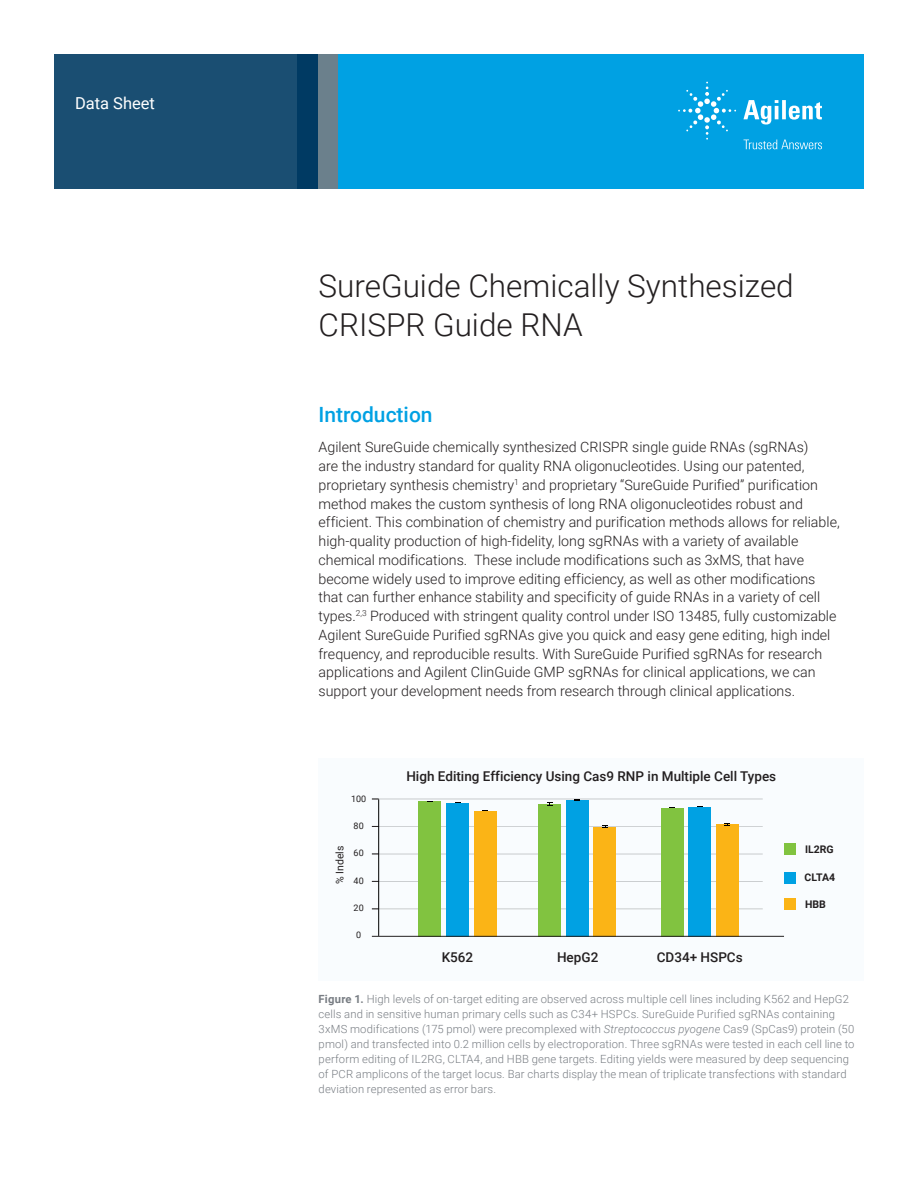
<style>
.page{position:relative;width:918px;height:1188px;background:#fff}
.page>*{position:absolute;margin:0;border:0;box-sizing:border-box;transform-origin:0 0}
.t1{font:300 31.5px/39px "Roboto";color:#231f20}
.t2{font:500 21px "Roboto";color:#00a1e3}
.t3{font:16.5px "Roboto";color:#fff}
.t4{font:300 14.25px/18.8px "Roboto";color:#231f20}
.t5{font:500 13.5px "Roboto";color:#231f20}
.t6{font:300 11.25px/15px "Roboto";letter-spacing:.015em;color:#787d83}
.t7{font:700 10.5px "Roboto";color:#231f20}
.t8{font:10.5px "Roboto";color:#231f20}
.t9{font:9px "Roboto";color:#231f20}
.s1{font-weight:700}
.s2{font-style:italic}
</style>
<div class="page">
<div style="left:297px;top:54px;width:567px;height:135px;background:#00a1e3"></div>
<div style="left:54px;top:54px;width:243px;height:135px;background:#1a4e72"></div>
<div style="left:317px;top:54px;width:21px;height:135px;background:#6b808c"></div>
<div style="left:297px;top:54px;width:20px;height:135px;background:#003a63"></div>
<div style="left:319px;top:758px;width:545px;height:223px;background:#f9fcfe"></div>
<hr style="left:372px;top:799px;width:391px;height:1px;background:#a8abac">
<hr style="left:372px;top:826px;width:391px;height:1px;background:#a8abac">
<hr style="left:372px;top:854px;width:391px;height:1px;background:#a8abac">
<hr style="left:372px;top:881px;width:391px;height:1px;background:#a8abac">
<hr style="left:372px;top:909px;width:391px;height:1px;background:#a8abac">
<div style="left:419px;top:801px;width:22px;height:136px;background:#81c340"></div>
<div style="left:446px;top:803px;width:23px;height:134px;background:#00a1e3"></div>
<div style="left:474px;top:811px;width:22px;height:126px;background:#fbb416"></div>
<div style="left:539px;top:804px;width:22px;height:133px;background:#81c340"></div>
<div style="left:566px;top:801px;width:22px;height:136px;background:#00a1e3"></div>
<div style="left:594px;top:827px;width:22px;height:110px;background:#fbb416"></div>
<div style="left:661px;top:808px;width:22px;height:129px;background:#81c340"></div>
<div style="left:689px;top:807px;width:22px;height:130px;background:#00a1e3"></div>
<div style="left:716px;top:824px;width:22px;height:113px;background:#fbb416"></div>
<div style="left:784px;top:898px;width:12px;height:12px;background:#fbb416"></div>
<div style="left:784px;top:872px;width:12px;height:11px;background:#00a1e3"></div>
<div style="left:784px;top:843px;width:12px;height:12px;background:#81c340"></div>
<hr style="left:378px;top:799px;width:1px;height:137px;background:#000">
<hr style="left:372px;top:936px;width:412px;height:1px;background:#231f20">
<svg style="left:547px;top:802px;width:6px;height:4px"></svg>
<svg style="left:724px;top:823px;width:6px;height:3px"></svg>
<svg style="left:602px;top:825px;width:6px;height:3px"></svg>
<svg style="left:743px;top:100px;width:79px;height:25px"></svg>
<svg style="left:678px;top:82px;width:58px;height:58px"></svg>
<svg style="left:744px;top:140px;width:78px;height:9px"></svg>
<p class="t3" style="left:75px;top:91px;width:82px">Data Sheet</p>
<h1 class="t1" style="left:319px;top:265px;width:477px">SureGuide Chemically Synthesized<br>CRISPR Guide RNA</h1>
<h2 class="t2" style="left:319px;top:399px;width:116px">Introduction</h2>
<p class="t4" style="left:319px;top:437px;width:523px">Agilent SureGuide chemically synthesized CRISPR single guide RNAs (sgRNAs)<br>are the industry standard for quality RNA oligonucleotides. Using our patented, proprietary synthesis chemistry<sup>1</sup> and proprietary “SureGuide Purified” purification method makes the custom synthesis of long RNA oligonucleotides robust and efficient. This combination of chemistry and purification methods allows for reliable, high-quality production of high-fidelity, long sgRNAs with a variety of available chemical modifications. These include modifications such as 3xMS, that have become widely used to improve editing efficiency, as well as other modifications that can further enhance stability and specificity of guide RNAs in a variety of cell types.<sup>2,3</sup> Produced with stringent quality control under ISO 13485, fully customizable Agilent SureGuide Purified sgRNAs give you quick and easy gene editing, high indel frequency, and reproducible results. With SureGuide Purified sgRNAs for research applications and Agilent ClinGuide GMP sgRNAs for clinical applications, we can support your development needs from research through clinical applications.</p>
<p class="t8" style="left:332px;top:884px;width:40px;rotate:-90deg">% Indels</p>
<p class="t9" style="left:351px;top:793px;width:17px">100</p>
<p class="t9" style="left:354px;top:820px;width:12px">80</p>
<p class="t9" style="left:354px;top:847px;width:12px">60</p>
<p class="t9" style="left:354px;top:874px;width:12px">40</p>
<p class="t9" style="left:354px;top:901px;width:12px">20</p>
<p class="t9" style="left:356px;top:928px;width:7px">0</p>
<p class="t5" style="left:406px;top:767px;width:371px">High Editing Efficiency Using Cas9 RNP in Multiple Cell Types</p>
<p class="t5" style="left:442px;top:948px;width:33px">K562</p>
<p class="t5" style="left:557px;top:948px;width:43px">HepG2</p>
<p class="t5" style="left:657px;top:948px;width:87px">CD34+ HSPCs</p>
<p class="t7" style="left:805px;top:842px;width:30px">IL2RG</p>
<p class="t7" style="left:805px;top:870px;width:32px">CLTA4</p>
<p class="t7" style="left:805px;top:897px;width:22px">HBB</p>
<p class="t6" style="left:319px;top:991px;width:538px"><span class="s1">Figure 1.</span> High levels of on-target editing are observed across multiple cell lines including K562 and HepG2 cells and in sensitive human primary cells such as C34+ HSPCs. SureGuide Purified sgRNAs containing 3xMS modifications (175 pmol) were precomplexed with <span class="s2">Streptococcus pyogene</span> Cas9 (SpCas9) protein (50 pmol) and transfected into 0.2 million cells by electroporation. Three sgRNAs were tested in each cell line to perform editing of IL2RG, CLTA4, and HBB gene targets. Editing yields were measured by deep sequencing of PCR amplicons of the target locus. Bar charts display the mean of triplicate transfections with standard deviation represented as error bars.</p>
</div>
